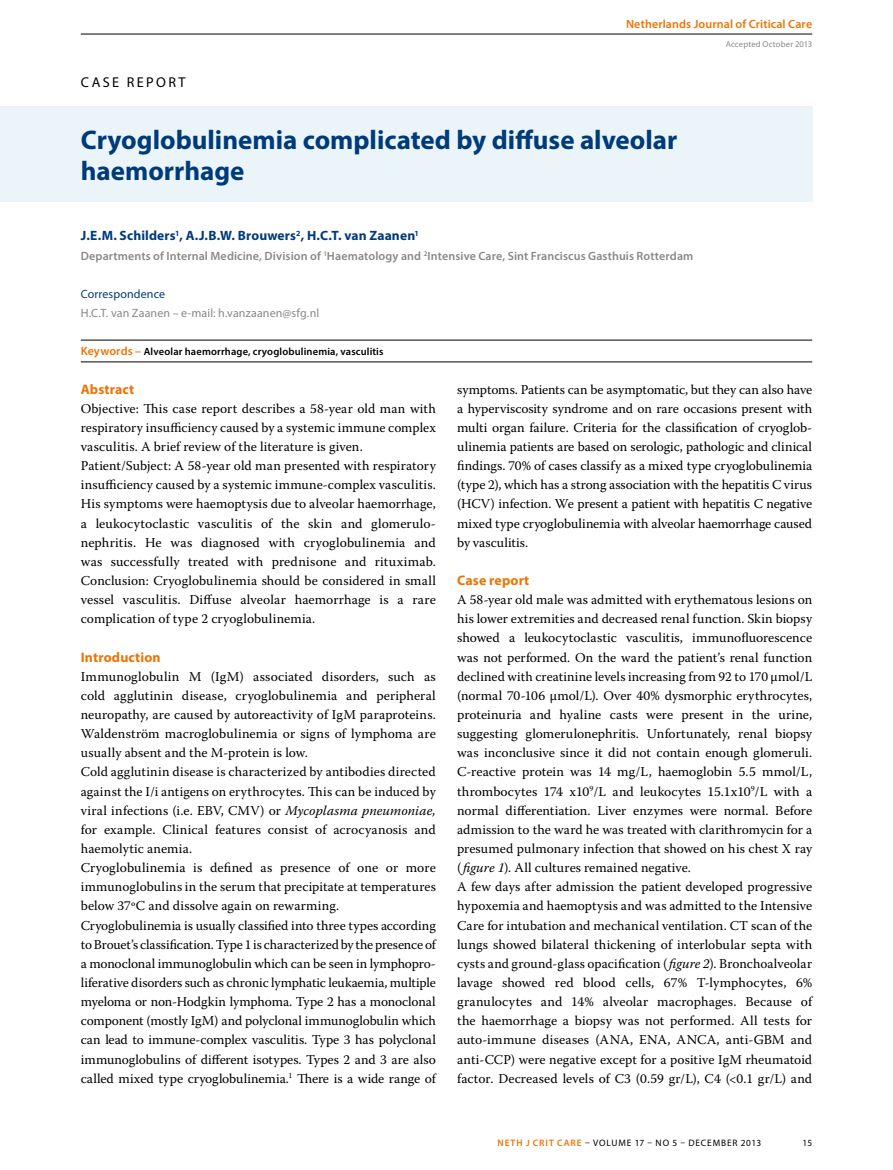
<style>
.page{position:relative;width:893px;height:1170px;background:#fff}
.page>*{position:absolute;margin:0;border:0;box-sizing:border-box;transform-origin:0 0}
.t1{font:700 27px/31.5px "Myriad Pro";color:#003b79}
.t2{font:14.25px "Myriad Pro";color:#000}
.t3{font:700 13.8px "Myriad Pro";letter-spacing:.01em;color:#ec7405}
.t4{font:13.5px/19.2px "Warnock Pro";letter-spacing:.005em;color:#000}
.t5{font:700 13.5px "Myriad Pro";letter-spacing:.01em;color:#003b79}
.t6{font:600 12px "Myriad Pro";letter-spacing:.01em;color:#87888a}
.t7{font:12px/19.2px "Myriad Pro";letter-spacing:.005em;color:#87888a}
.t8{font:600 12px "Myriad Pro";letter-spacing:.01em;color:#ec7405}
.t9{font:600 10.5px "Myriad Pro";letter-spacing:.015em;color:#000}
.t10{font:9.3px "Myriad Pro";letter-spacing:.09em;color:#000}
.t11{font:8.7px "Myriad Pro";letter-spacing:.01em;color:#87888a}
.s1{color:#003b79}
.s2{font-size:12px;color:#ec7405}
.s3{font-style:italic}
.s4{font-weight:600;color:#ec7405}
</style>
<div class="page">
<hr style="left:81px;top:34px;width:731px;height:1px;background:#000">
<div style="left:0;top:106px;width:812px;height:96px;background:#eaf4f9"></div>
<hr style="left:81px;top:340px;width:731px;height:1px;background:#000">
<hr style="left:81px;top:361px;width:731px;height:1px;background:#000">
<p class="t2" style="left:81px;top:74px;width:106px">CASE RE POR T</p>
<p class="t8" style="left:626px;top:16px;width:188px">Netherlands Journal of Critical Care</p>
<p class="t11" style="left:726px;top:39px;width:88px">Accepted October 2013</p>
<p class="t1" style="left:81px;top:123px;width:598px">Cryoglobulinemia complicated by diffuse alveolar haemorrhage</p>
<p class="t5" style="left:81px;top:227px;width:340px">J.E.M. Schilders<sup>1</sup>, A.J.B.W. Brouwers<sup>2</sup>, H.C.T. van Zaanen<sup>1</sup></p>
<p class="t6" style="left:81px;top:248px;width:614px">Departments of Internal Medicine, Division of <sup>1</sup>Haematology and <sup>2</sup>Intensive Care, Sint Franciscus Gasthuis Rotterdam</p>
<p class="t7" style="left:81px;top:284px;width:240px"><span class="s1">Correspondence<br></span>H.C.T. van Zaanen – e-mail: h.vanzaanen@sfg.nl</p>
<p class="t9" style="left:81px;top:345px;width:304px"><span class="s2">Keywords –</span> Alveolar haemorrhage, cryoglobulinemia, vasculitis</p>
<p class="t3" style="left:81px;top:380px;width:55px">Abstract</p>
<p class="t4" style="left:81px;top:398px;width:357px">Objective: This case report describes a 58-year old man with respiratory insufficiency caused by a systemic immune complex vasculitis. A brief review of the literature is given.<br>Patient/Subject: A 58-year old man presented with respiratory insufficiency caused by a systemic immune-complex vasculitis.<br>His symptoms were haemoptysis due to alveolar haemorrhage, a leukocytoclastic vasculitis of the skin and glomerulo&shy;nephritis. He was diagnosed with cryoglobulinemia and was successfully treated with prednisone and rituximab.<br>Conclusion: Cryoglobulinemia should be considered in small vessel vasculitis. Diffuse alveolar haemorrhage is a rare complication of type 2 cryoglobulinemia.</p>
<p class="t3" style="left:81px;top:648px;width:81px">Introduction</p>
<p class="t4" style="left:81px;top:666px;width:357px">Immunoglobulin M (IgM) associated disorders, such as cold agglutinin disease, cryoglobulinemia and peripheral neuropathy, are caused by autoreactivity of IgM paraproteins.<br>Waldenström macroglobulinemia or signs of lymphoma are usually absent and the M-protein is low.<br>Cold agglutinin disease is characterized by antibodies directed against the I/i antigens on erythrocytes. This can be induced by viral infections (i.e. EBV, CMV) or <span class="s3">Mycoplasma pneumoniae, </span>for example. Clinical features consist of acrocyanosis and haemolytic anemia.<br>Cryoglobulinemia is defined as presence of one or more immunoglobulins in the serum that precipitate at temperatures below 37ºC and dissolve again on rewarming.<br>Cryoglobulinemia is usually classified into three types according to Brouet’s classification. Type 1 is characterized by the presence of a monoclonal immunoglobulin which can be seen in lymphopro&shy;liferative disorders such as chronic lymphatic leukaemia, multiple myeloma or non-Hodgkin lymphoma. Type 2 has a monoclonal component (mostly IgM) and polyclonal immunoglobulin which can lead to immune-complex vasculitis. Type 3 has polyclonal immunoglobulins of different isotypes. Types 2 and 3 are also called mixed type cryoglobulinemia.<sup>1</sup> There is a wide range of</p>
<p class="t4" style="left:457px;top:379px;width:357px;text-align:justify">symptoms. Patients can be asymptomatic, but they can also have a hyperviscosity syndrome and on rare occasions present with multi organ failure. Criteria for the classification of cryoglob&shy;ulinemia patients are based on serologic, pathologic and clinical findings. 70% of cases classify as a mixed type cryoglobulinemia (type 2), which has a strong association with the hepatitis C virus (HCV) infection. We present a patient with hepatitis C negative mixed type cryoglobulinemia with alveolar haemorrhage caused by vasculitis.</p>
<p class="t3" style="left:457px;top:571px;width:74px">Case report</p>
<p class="t4" style="left:457px;top:590px;width:357px">A 58-year old male was admitted with erythematous lesions on his lower extremities and decreased renal function. Skin biopsy showed a leukocytoclastic vasculitis, immunofluorescence was not performed. On the ward the patient’s renal function declined with creatinine levels increasing from 92 to 170 µmol/L (normal 70-106 µmol/L). Over 40% dysmorphic erythrocytes, proteinuria and hyaline casts were present in the urine, suggesting glomerulonephritis. Unfortunately, renal biopsy was inconclusive since it did not contain enough glomeruli.<br>C-reactive protein was 14 mg/L, haemoglobin 5.5 mmol/L, thrombocytes 174 x10<sup>9</sup>/L and leukocytes 15.1x10<sup>9</sup>/L with a normal differentiation. Liver enzymes were normal. Before admission to the ward he was treated with clarithromycin for a presumed pulmonary infection that showed on his chest X ray (<span class="s3">figure 1</span>). All cultures remained negative.<br>A few days after admission the patient developed progressive hypoxemia and haemoptysis and was admitted to the Intensive Care for intubation and mechanical ventilation. CT scan of the lungs showed bilateral thickening of interlobular septa with cysts and ground-glass opacification (<span class="s3">figure 2</span>). Bronchoalveolar lavage showed red blood cells, 67% T-lymphocytes, 6% granulocytes and 14% alveolar macrophages. Because of the haemorrhage a biopsy was not performed. All tests for auto-immune diseases (ANA, ENA, ANCA, anti-GBM and anti-CCP) were negative except for a positive IgM rheumatoid factor. Decreased levels of C3 (0.59 gr/L), C4 (&lt;0.1 gr/L) and</p>
<p class="t10" style="left:497px;top:1136px;width:265px"><span class="s4">Neth j crit care</span> – volume 17 – no 5 – december 2013</p>
<p class="t10" style="left:802px;top:1136px;width:11px">15</p>
</div>
